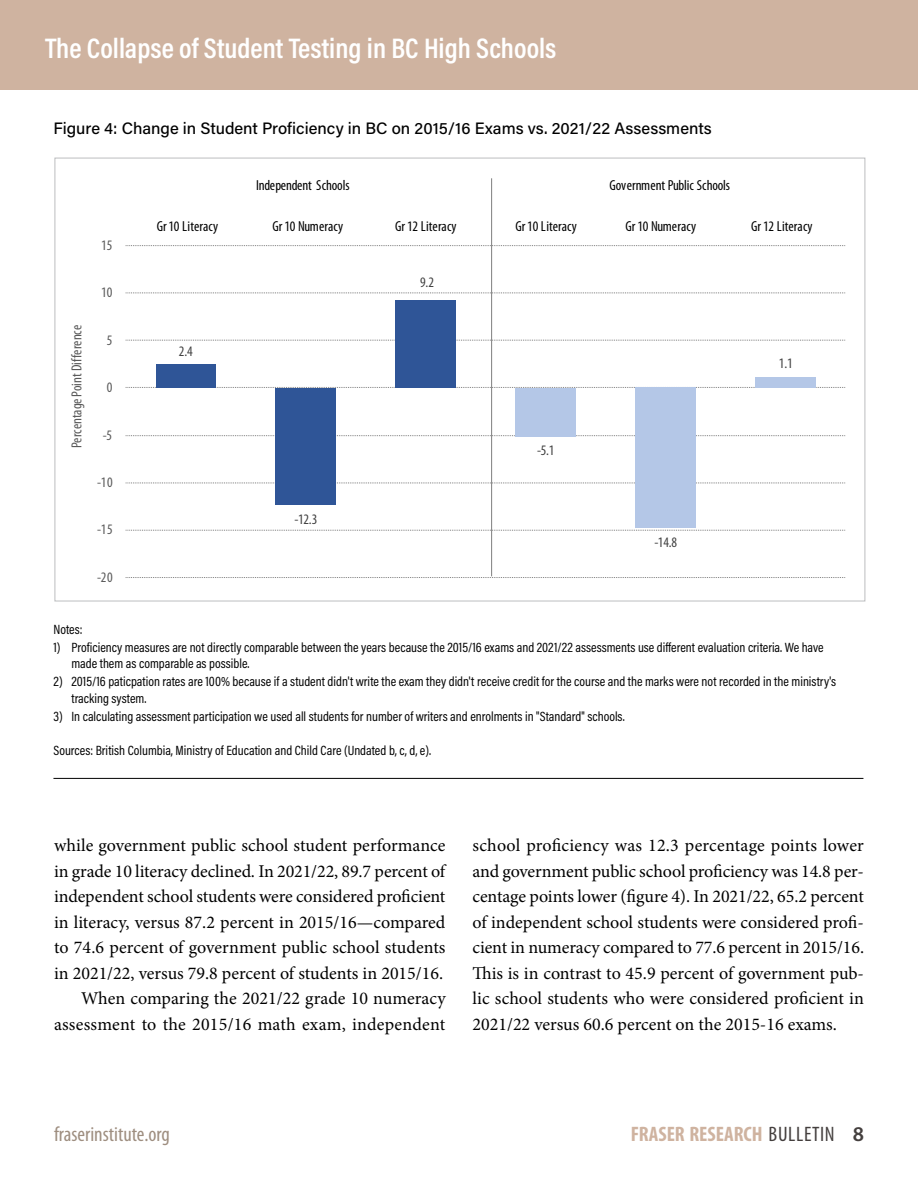
<style>
.page{position:relative;width:918px;height:1188px;background:#fff}
.page>*{position:absolute;margin:0;border:0;box-sizing:border-box;transform-origin:0 0}
.t1{font:600 28.5px "Acumin Pro Cond";color:#fff}
.t2{font:700 condensed 21px "Myriad Pro";color:#cfb3a0}
.t3{font:condensed 21px "Myriad Pro";color:#9e8e80}
.t4{font:18px/25.5px "Minion Pro";color:#000;text-align:right}
.t5{font:500 16.5px "Acumin Pro";color:#000}
.t6{font:condensed 14.55px "Myriad Pro";color:#000}
.t7{font:condensed 14.55px "Myriad Pro";color:#595959}
.t8{font:condensed 14.55px "Myriad Pro";color:#404040}
.t9{font:13.5px/16.5px "Acumin Pro Cond";color:#000}
.s1{font-weight:400;color:#443f3e}
.s2{font-weight:600;font-stretch:normal;color:#443f3e}
</style>
<div class="page">
<div style="left:0;top:0;width:918px;height:90px;background:#cfb3a0"></div>
<hr style="left:53px;top:778px;width:810px;height:1px;background:#000">
<div style="left:55px;top:158px;width:810px;height:443px;background:#fff;border:1px solid #bcbec0"></div>
<svg style="left:126px;top:577px;width:720px;height:1px"></svg>
<svg style="left:126px;top:530px;width:720px;height:1px"></svg>
<svg style="left:126px;top:482px;width:720px;height:1px"></svg>
<svg style="left:126px;top:435px;width:720px;height:1px"></svg>
<svg style="left:126px;top:387px;width:720px;height:1px"></svg>
<svg style="left:126px;top:340px;width:720px;height:1px"></svg>
<svg style="left:126px;top:292px;width:720px;height:1px"></svg>
<svg style="left:126px;top:245px;width:720px;height:1px"></svg>
<div style="left:156px;top:364px;width:59px;height:24px;background:#2f5597"></div>
<div style="left:275px;top:388px;width:60px;height:116px;background:#2f5597"></div>
<div style="left:396px;top:301px;width:60px;height:87px;background:#2f5597"></div>
<div style="left:516px;top:388px;width:60px;height:48px;background:#b4c7e7"></div>
<div style="left:636px;top:388px;width:60px;height:140px;background:#b4c7e7"></div>
<div style="left:755px;top:377px;width:60px;height:11px;background:#b4c7e7"></div>
<hr style="left:491px;top:178px;width:1px;height:398px;background:#7f7f7f">
<h1 class="t1" style="left:45px;top:29px;width:513px">The Collapse of Student Testing in BC High Schools</h1>
<p class="t5" style="left:53px;top:116px;width:660px">Figure 4: Change in Student Proficiency in BC on 2015/16 Exams vs. 2021/22 Assessments</p>
<p class="t7" style="left:101px;top:236px;width:13px">15</p>
<p class="t7" style="left:68px;top:448px;width:125px;rotate:-90deg">Percentage Point Difference</p>
<p class="t7" style="left:101px;top:284px;width:13px">10</p>
<p class="t7" style="left:107px;top:331px;width:7px">5</p>
<p class="t7" style="left:107px;top:379px;width:7px">0</p>
<p class="t7" style="left:103px;top:426px;width:11px">-5</p>
<p class="t7" style="left:97px;top:473px;width:17px">-10</p>
<p class="t7" style="left:97px;top:521px;width:17px">-15</p>
<p class="t7" style="left:97px;top:568px;width:17px">-20</p>
<p class="t6" style="left:256px;top:176px;width:95px">Independent Schools</p>
<p class="t6" style="left:609px;top:176px;width:122px">Government Public Schools</p>
<p class="t6" style="left:515px;top:217px;width:63px">Gr 10 Literacy</p>
<p class="t6" style="left:157px;top:217px;width:63px">Gr 10 Literacy</p>
<p class="t6" style="left:273px;top:217px;width:72px">Gr 10 Numeracy</p>
<p class="t6" style="left:395px;top:217px;width:63px">Gr 12 Literacy</p>
<p class="t6" style="left:626px;top:217px;width:72px">Gr 10 Numeracy</p>
<p class="t6" style="left:751px;top:217px;width:63px">Gr 12 Literacy</p>
<p class="t8" style="left:179px;top:342px;width:15px">2.4</p>
<p class="t8" style="left:294px;top:510px;width:24px">-12.3</p>
<p class="t8" style="left:420px;top:274px;width:15px">9.2</p>
<p class="t8" style="left:537px;top:442px;width:19px">-5.1</p>
<p class="t8" style="left:654px;top:533px;width:24px">-14.8</p>
<p class="t8" style="left:779px;top:354px;width:15px">1.1</p>
<p class="t9" style="left:53px;top:620px;width:31px">Notes:</p>
<p class="t9" style="left:71px;top:638px;width:754px;text-indent:-18px">1) Proficiency measures are not directly comparable between the years because the 2015/16 exams and 2021/22 assessments use different evaluation criteria. We have made them as comparable as possible.</p>
<p class="t9" style="left:71px;top:673px;width:766px;text-indent:-18px">2) 2015/16 paticpation rates are 100% because if a student didn't write the exam they didn't receive credit for the course and the marks were not recorded in the ministry's tracking system.</p>
<p class="t9" style="left:53px;top:707px;width:573px">3) In calculating assessment participation we used all students for number of writers and enrolments in "Standard" schools.</p>
<p class="t9" style="left:53px;top:742px;width:379px">Sources: British Columbia, Ministry of Education and Child Care (Undated b, c, d, e).</p>
<p class="t4" style="left:54px;top:833px;width:393px">while government public school student performance in grade 10 literacy declined. In 2021/22, 89.7 percent of independent school students were considered proficient in literacy, versus 87.2 percent in 2015/16—compared to 74.6 percent of government public school students in 2021/22, versus 79.8 percent of students in 2015/16.<br>When comparing the 2021/22 grade 10 numeracy assessment to the 2015/16 math exam, independent</p>
<p class="t4" style="left:472px;top:833px;width:393px;text-align:justify">school proficiency was 12.3 percentage points lower and government public school proficiency was 14.8 per&shy;centage points lower (figure 4). In 2021/22, 65.2 percent of independent school students were considered profi&shy;cient in numeracy compared to 77.6 percent in 2015/16.<br>This is in contrast to 45.9 percent of government pub&shy;lic school students who were considered proficient in 2021/22 versus 60.6 percent on the 2015-16 exams.</p>
<p class="t3" style="left:54px;top:1121px;width:117px">fraserinstitute.org</p>
<p class="t2" style="left:631px;top:1121px;width:235px">FRASER RESEARCH <span class="s1">BULLETIN</span> <span class="s2">8</span></p>
</div>
